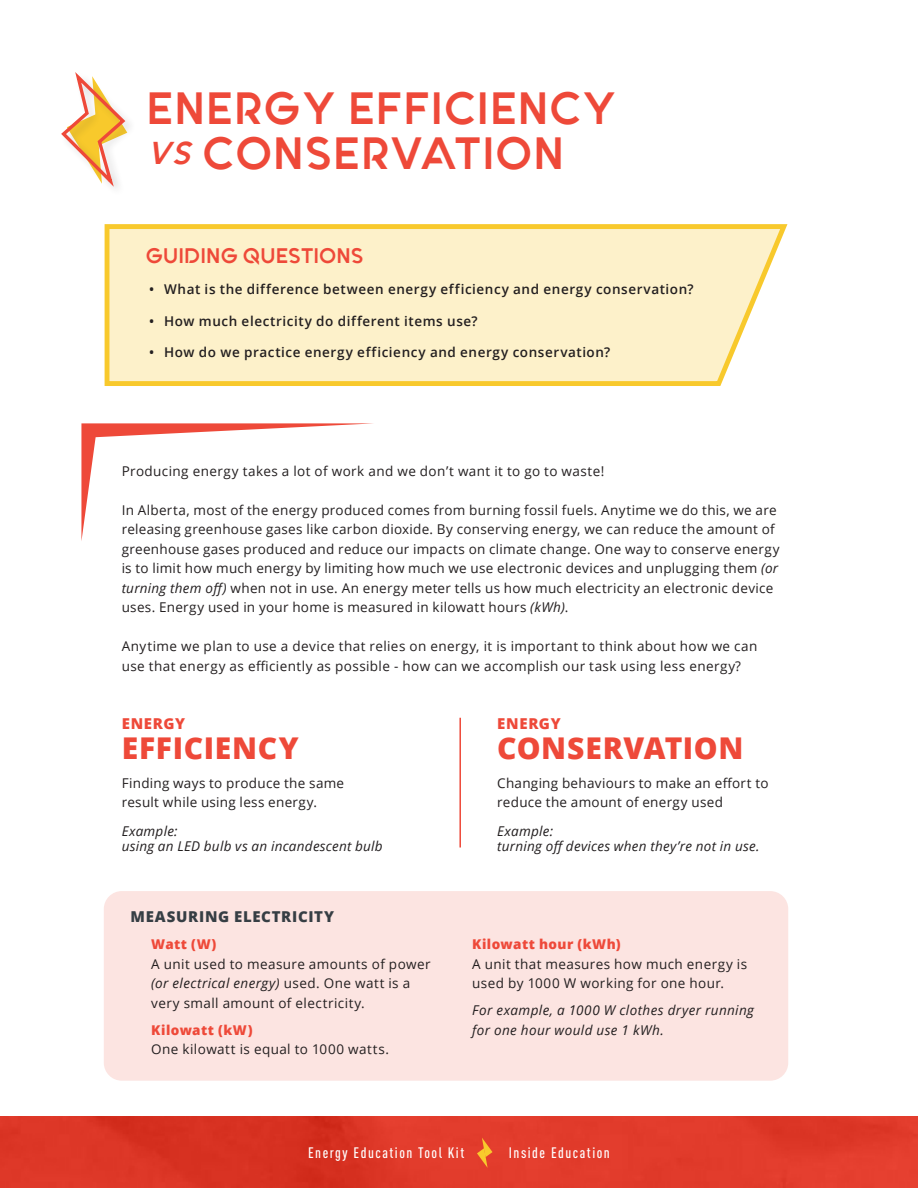
<style>
.page{position:relative;width:918px;height:1188px;background:#fff}
.page>*{position:absolute;margin:0;border:0;box-sizing:border-box;transform-origin:0 0}
.t1{font:700 45px/45px "Quantify";letter-spacing:.05em;color:#ee4939}
.t2{font:800 30px "Open Sans";letter-spacing:.02em;color:#ee4939}
.t3{font:700 21px "Quantify";letter-spacing:.035em;color:#ee4939}
.t4{font:500 condensed 15px "DIN Pro";letter-spacing:.1em;color:#fff}
.t5{font:800 15px "Open Sans";letter-spacing:.045em;color:#363e44}
.t6{font:800 15px "Open Sans";letter-spacing:.045em;color:#ee4939}
.t7{font:13.5px/19.5px "Open Sans";letter-spacing:.025em;color:#231f20}
.t8{font:600 13.5px "Open Sans";letter-spacing:.045em;color:#231f20}
.t9{font:italic 13.5px/15px "Open Sans";letter-spacing:.025em;color:#231f20}
.s1{font-style:italic;font-size:31.5px}
.s2{font-style:italic}
.s3{font-weight:800;color:#ee4939}
</style>
<div class="page">
<img style="left:0;top:1116px;width:918px;height:72px">
<svg style="left:477px;top:1138px;width:16px;height:30px"></svg>
<svg style="left:61px;top:73px;width:67px;height:115px"></svg>
<svg style="left:81px;top:423px;width:292px;height:118px"></svg>
<svg style="left:104px;top:224px;width:684px;height:162px;background:#fceec1"></svg>
<hr style="left:459px;top:718px;width:2px;height:130px;background:#ee4939">
<div style="left:104px;top:891px;width:684px;height:190px;background:#fce4e1;border-radius:18px"></div>
<p class="t1" style="left:147px;top:87px;width:470px">ENERGY EFFICIENCY <span class="s1">vs</span> CONSERVATION</p>
<p class="t3" style="left:146px;top:245px;width:219px">GUIDING QUESTIONS</p>
<p class="t8" style="left:149px;top:280px;width:546px">• What is the difference between energy efficiency and energy conservation?</p>
<p class="t8" style="left:149px;top:311px;width:330px">• How much electricity do different items use?</p>
<p class="t8" style="left:149px;top:343px;width:463px">• How do we practice energy efficiency and energy conservation?</p>
<p class="t7" style="left:122px;top:461px;width:484px">Producing energy takes a lot of work and we don’t want it to go to waste!</p>
<p class="t7" style="left:122px;top:500px;width:659px">In Alberta, most of the energy produced comes from burning fossil fuels. Anytime we do this, we are releasing greenhouse gases like carbon dioxide. By conserving energy, we can reduce the amount of greenhouse gases produced and reduce our impacts on climate change. One way to conserve energy is to limit how much energy by limiting how much we use electronic devices and unplugging them <span class="s2">(or turning them off)</span> when not in use. An energy meter tells us how much electricity an electronic device uses. Energy used in your home is measured in kilowatt hours <span class="s2">(kWh)</span>.</p>
<p class="t7" style="left:122px;top:636px;width:637px">Anytime we plan to use a device that relies on energy, it is important to think about how we can use that energy as efficiently as possible - how can we accomplish our task using less energy?</p>
<p class="t6" style="left:122px;top:712px;width:65px">ENERGY</p>
<p class="t2" style="left:122px;top:726px;width:179px">EFFICIENCY</p>
<p class="t7" style="left:122px;top:773px;width:224px">Finding ways to produce the same result while using less energy.</p>
<p class="t9" style="left:122px;top:823px;width:263px">Example:<br>using an LED bulb vs an incandescent bulb</p>
<p class="t5" style="left:131px;top:905px;width:205px">MEASURING ELECTRICITY</p>
<p class="t7" style="left:151px;top:934px;width:281px"><span class="s3">Watt (W)<br></span>A unit used to measure amounts of power <span class="s2">(or electrical energy)</span> used. One watt is a very small amount of electricity.</p>
<p class="t7" style="left:151px;top:1020px;width:239px"><span class="s3">Kilowatt (kW)<br></span>One kilowatt is equal to 1000 watts.</p>
<p class="t6" style="left:497px;top:712px;width:65px">ENERGY</p>
<p class="t2" style="left:497px;top:726px;width:248px">CONSERVATION</p>
<p class="t7" style="left:497px;top:773px;width:273px">Changing behaviours to make an effort to reduce the amount of energy used</p>
<p class="t9" style="left:497px;top:823px;width:264px">Example:<br>turning off devices when they’re not in use.</p>
<p class="t7" style="left:472px;top:934px;width:277px"><span class="s3">Kilowatt hour (kWh)<br></span>A unit that measures how much energy is used by 1000 W working for one hour.</p>
<p class="t9" style="left:472px;top:1000px;width:283px;line-height:19.5px">For example, a 1000 W clothes dryer running for one hour would use 1 kWh.</p>
<p class="t4" style="left:308px;top:1142px;width:158px">Energy Education Tool Kit</p>
<p class="t4" style="left:509px;top:1142px;width:103px">Inside Education</p>
</div>
